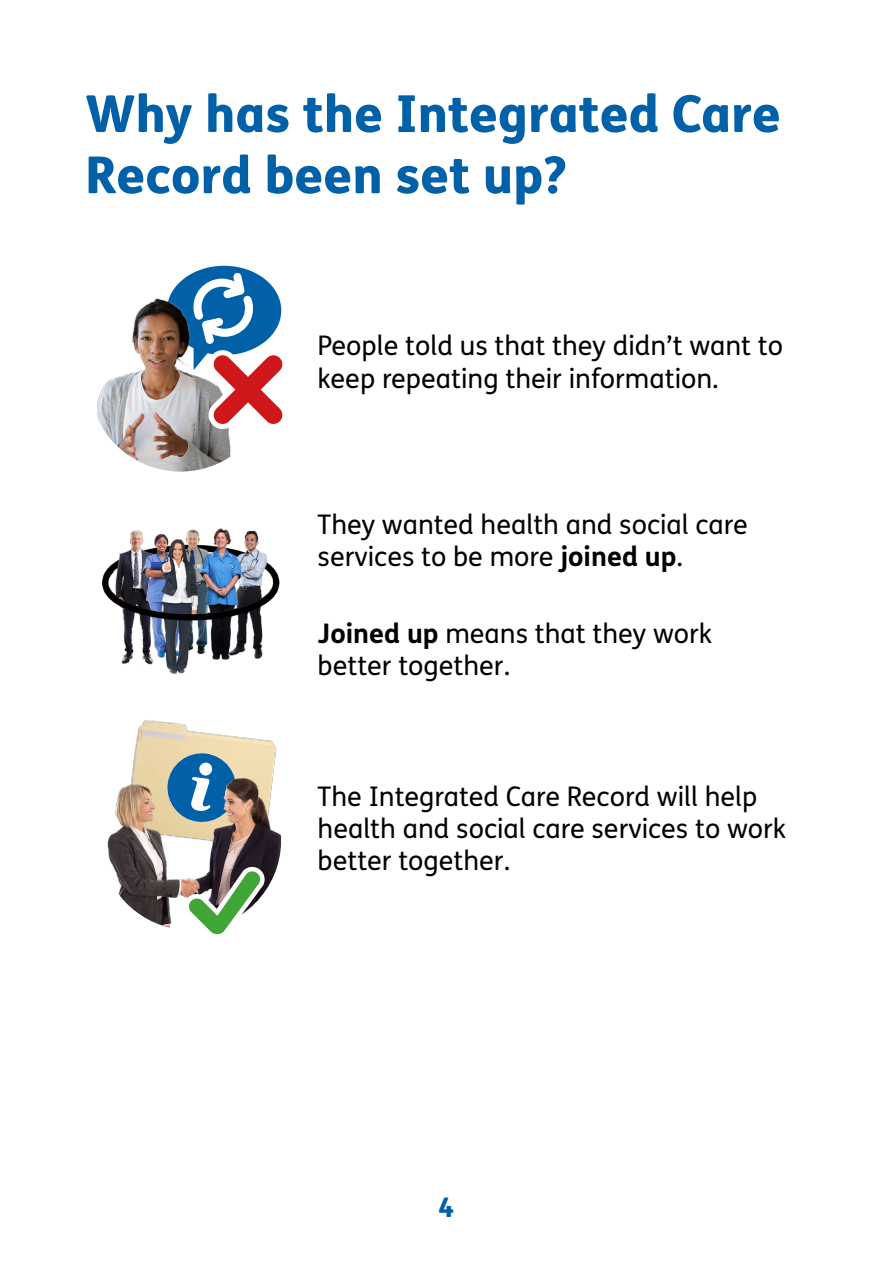
<style>
.page{position:relative;width:893px;height:1263px;background:#fff}
.page>*{position:absolute;margin:0;border:0;box-sizing:border-box;transform-origin:0 0}
.t1{font:800 51px/61.2px "FS Me";color:#0061a8}
.t2{font:27px/32.4px "FS Me";color:#000}
.t3{font:800 27px "FS Me";color:#0061a8}
.s1{font-weight:700}
</style>
<div class="page">
<img style="left:102px;top:528px;width:178px;height:146px">
<img style="left:96px;top:298px;width:135px;height:174px">
<svg style="left:167px;top:266px;width:116px;height:169px"></svg>
<img style="left:132px;top:720px;width:145px;height:56px">
<svg style="left:165px;top:751px;width:73px;height:25px;background:#769fb0"></svg>
<img style="left:107px;top:776px;width:174px;height:152px">
<svg style="left:181px;top:864px;width:86px;height:71px"></svg>
<p class="t1" style="left:85px;top:81px;width:697px">Why has the Integrated Care<br>Record been set up?</p>
<p class="t2" style="left:318px;top:329px;width:467px">People told us that they didn’t want to keep repeating their information.</p>
<p class="t2" style="left:318px;top:508px;width:432px">They wanted health and social care services to be more <span class="s1">joined up</span>.</p>
<p class="t2" style="left:318px;top:617px;width:396px"><span class="s1">Joined up</span> means that they work better together.</p>
<p class="t2" style="left:318px;top:779px;width:470px">The Integrated Care Record will help health and social care services to work better together.</p>
<p class="t3" style="left:439px;top:1186px;width:17px">4</p>
</div>
